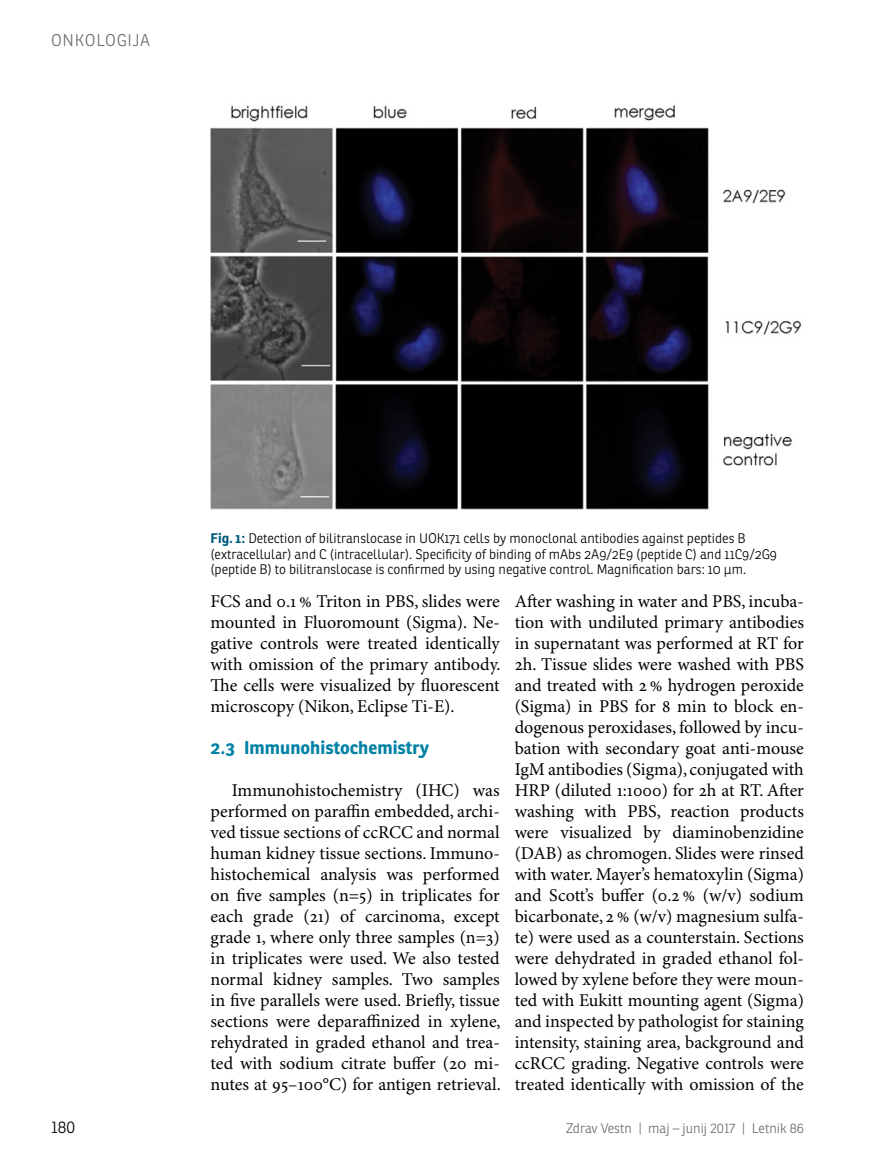
<style>
.page{position:relative;width:872px;height:1166px;background:#fff}
.page>*{position:absolute;margin:0;border:0;box-sizing:border-box;transform-origin:0 0}
.t1{font:18px/21px "Minion Pro";color:#000;text-align:justify}
.t2{font:700 18px "Ronnia";color:#0082a5}
.t3{font:300 16.5px "Ronnia";letter-spacing:.05em;color:#6d6e71}
.t4{font:300 16.5px "Ronnia";color:#000}
.t5{font:300 13.5px/15px "Ronnia";color:#000}
.t6{font:300 13.5px "Ronnia";color:#6d6e71}
.s1{font-weight:700;color:#005b7f}
</style>
<div class="page">
<img style="left:210px;top:105px;width:592px;height:405px">
<p class="t3" style="left:51px;top:30px;width:101px">On kologija</p>
<p class="t5" style="left:210px;top:531px;width:568px"><span class="s1">Fig. 1:</span> Detection of bilitranslocase in UOK171 cells by monoclonal antibodies against peptides B (extracellular) and C (intracellular). Specificity of binding of mAbs 2A9/2E9 (peptide C) and 11C9/2G9 (peptide B) to bilitranslocase is confirmed by using negative control. Magnification bars: 10 μm.</p>
<p class="t1" style="left:210px;top:591px;width:292px">FCS and 0.1 % Triton in PBS, slides were mounted in Fluoromount (Sigma). Ne&shy;gative controls were treated identically with omission of the primary antibody.<br>The cells were visualized by fluorescent microscopy (Nikon, Eclipse Ti-E).</p>
<p class="t2" style="left:210px;top:735px;width:220px">2.3 Immunohistochemistry</p>
<p class="t1" style="left:210px;top:780px;width:292px;text-indent:21px">Immunohistochemistry (IHC) was performed on paraffin embedded, archi&shy;ved tissue sections of ccRCC and normal human kidney tissue sections. Immuno&shy;histochemical analysis was performed on five samples (n=5) in triplicates for each grade (21) of carcinoma, except grade 1, where only three samples (n=3) in triplicates were used. We also tested normal kidney samples. Two samples in five parallels were used. Briefly, tissue sections were deparaffinized in xylene, rehydrated in graded ethanol and trea&shy;ted with sodium citrate buffer (20 mi&shy;nutes at 95–100°C) for antigen retrieval.</p>
<p class="t1" style="left:514px;top:591px;width:291px">After washing in water and PBS, incuba&shy;tion with undiluted primary antibodies in supernatant was performed at RT for 2h. Tissue slides were washed with PBS and treated with 2 % hydrogen peroxide (Sigma) in PBS for 8 min to block en&shy;dogenous peroxidases, followed by incu&shy;bation with secondary goat anti-mouse IgM antibodies (Sigma), conjugated with HRP (diluted 1:1000) for 2h at RT. After washing with PBS, reaction products were visualized by diaminobenzidine (DAB) as chromogen. Slides were rinsed with water. Mayer’s hematoxylin (Sigma) and Scott’s buffer (0.2 % (w/v) sodium bicarbonate, 2 % (w/v) magnesium sulfa&shy;te) were used as a counterstain. Sections were dehydrated in graded ethanol fol&shy;lowed by xylene before they were moun&shy;ted with Eukitt mounting agent (Sigma) and inspected by pathologist for staining intensity, staining area, background and ccRCC grading. Negative controls were treated identically with omission of the</p>
<p class="t4" style="left:51px;top:1116px;width:26px">180</p>
<p class="t6" style="left:566px;top:1119px;width:239px">Zdrav Vestn | maj – junij 2017 | Letnik 86</p>
</div>
